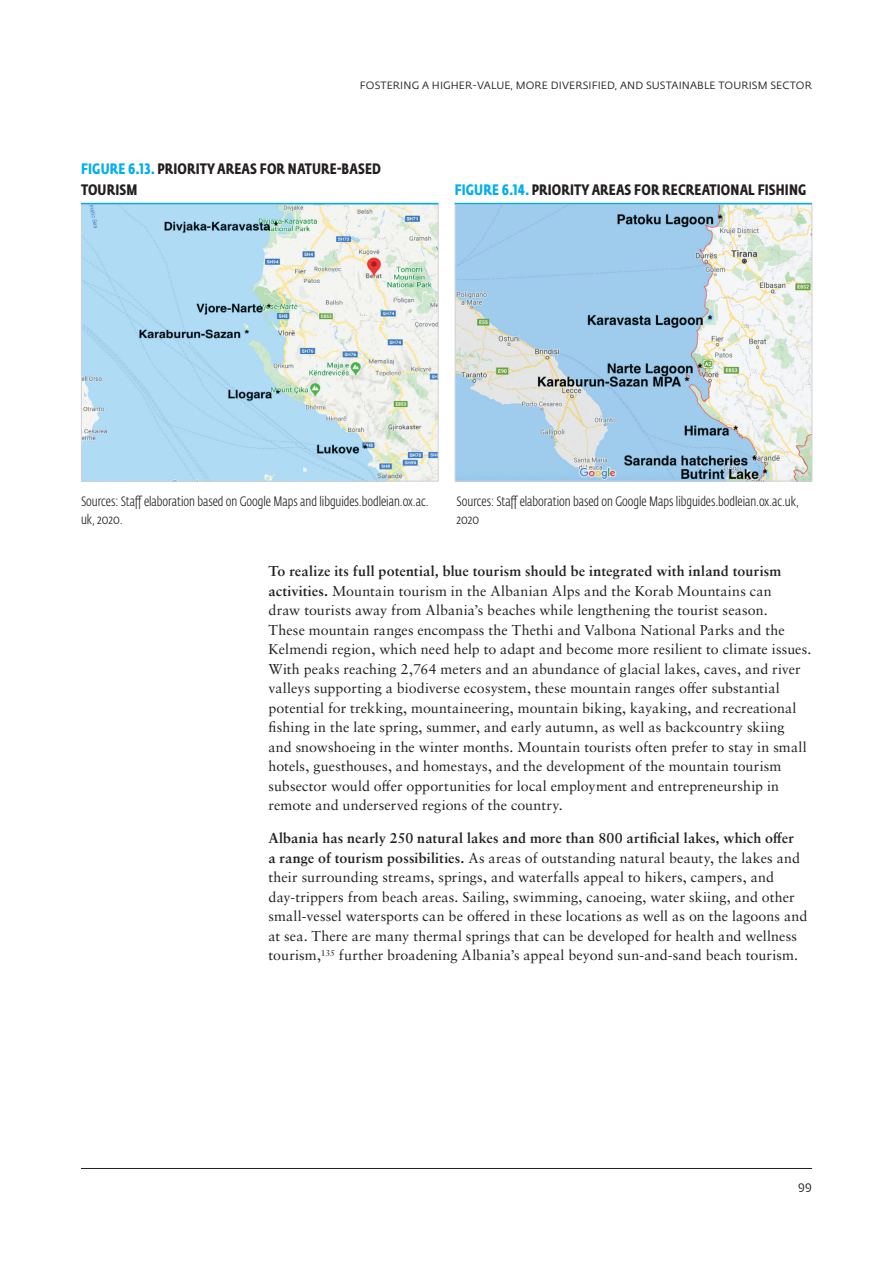
<style>
.page{position:relative;width:893px;height:1263px;background:#fff}
.page>*{position:absolute;margin:0;border:0;box-sizing:border-box;transform-origin:0 0}
.Figure__chart__table{font:700 15px/21px "Fedra Sans Cond Std";letter-spacing:.01em;color:#231f20}
.Gen_Body{font:14.25px/19.5px "Sabon LT Pro";letter-spacing:.005em;color:#231f20}
.Source-whole_box{font:300 13.5px/18px "Fedra Sans Cond Std";color:#231f20}
.t1{font:12px "Fedra Sans Std";color:#231f20}
.t2{font:10.5px "Fedra Sans Std";letter-spacing:.01em;color:#231f20}
.s1{color:#00aeef}
.s2{font-weight:700}
</style>
<div class="page">
<hr style="left:81px;top:1168px;width:731px;height:1px;background:#231f20">
<img style="left:83px;top:206px;width:354px;height:273px">
<div style="left:81px;top:204px;width:358px;height:277px;border:1px solid #d1d2d4"></div>
<img style="left:457px;top:206px;width:353px;height:273px">
<div style="left:455px;top:204px;width:357px;height:277px;border:1px solid #d1d2d4"></div>
<hr style="left:81px;top:203px;width:357px;height:1px;background:#00aeef">
<hr style="left:455px;top:203px;width:357px;height:1px;background:#00aeef">
<p class="t2" style="left:360px;top:79px;width:454px">FOSTERING A HIGHER-VALUE, MORE DIVERSIFIED, AND SUSTAINABLE TOURISM SECTOR</p>
<p class="Figure__chart__table" style="left:81px;top:158px;width:301px"><span class="s1">FIGURE 6.13.</span> PRIORITY AREAS FOR NATURE-BASED<br>TOURISM</p>
<p class="Figure__chart__table" style="left:455px;top:179px;width:353px"><span class="s1">FIGURE 6.14.</span> PRIORITY AREAS FOR RECREATIONAL FISHING</p>
<p class="Source-whole_box" style="left:81px;top:492px;width:349px">Sources: Staff elaboration based on Google Maps and libguides.bodleian.ox.ac. uk, 2020.</p>
<p class="Source-whole_box" style="left:457px;top:492px;width:344px">Sources: Staff elaboration based on Google Maps libguides.bodleian.ox.ac.uk,<br>2020</p>
<p class="Gen_Body" style="left:268px;top:561px;width:544px"><span class="s2">To realize its full potential, blue tourism should be integrated with inland tourism activities.</span> Mountain tourism in the Albanian Alps and the Korab Mountains can<br>draw tourists away from Albania’s beaches while lengthening the tourist season.<br>These mountain ranges encompass the Thethi and Valbona National Parks and the Kelmendi region, which need help to adapt and become more resilient to climate issues.<br>With peaks reaching 2,764 meters and an abundance of glacial lakes, caves, and river valleys supporting a biodiverse ecosystem, these mountain ranges offer substantial potential for trekking, mountaineering, mountain biking, kayaking, and recreational fishing in the late spring, summer, and early autumn, as well as backcountry skiing<br>and snowshoeing in the winter months. Mountain tourists often prefer to stay in small hotels, guesthouses, and homestays, and the development of the mountain tourism subsector would offer opportunities for local employment and entrepreneurship in remote and underserved regions of the country.</p>
<p class="Gen_Body" style="left:268px;top:828px;width:540px"><span class="s2">Albania has nearly 250 natural lakes and more than 800 artificial lakes, which offer<br>a range of tourism possibilities.</span> As areas of outstanding natural beauty, the lakes and their surrounding streams, springs, and waterfalls appeal to hikers, campers, and day-trippers from beach areas. Sailing, swimming, canoeing, water skiing, and other small-vessel watersports can be offered in these locations as well as on the lagoons and at sea. There are many thermal springs that can be developed for health and wellness tourism,<sup>135</sup> further broadening Albania’s appeal beyond sun-and-sand beach tourism.</p>
<p class="t1" style="left:798px;top:1179px;width:15px">99</p>
</div>
